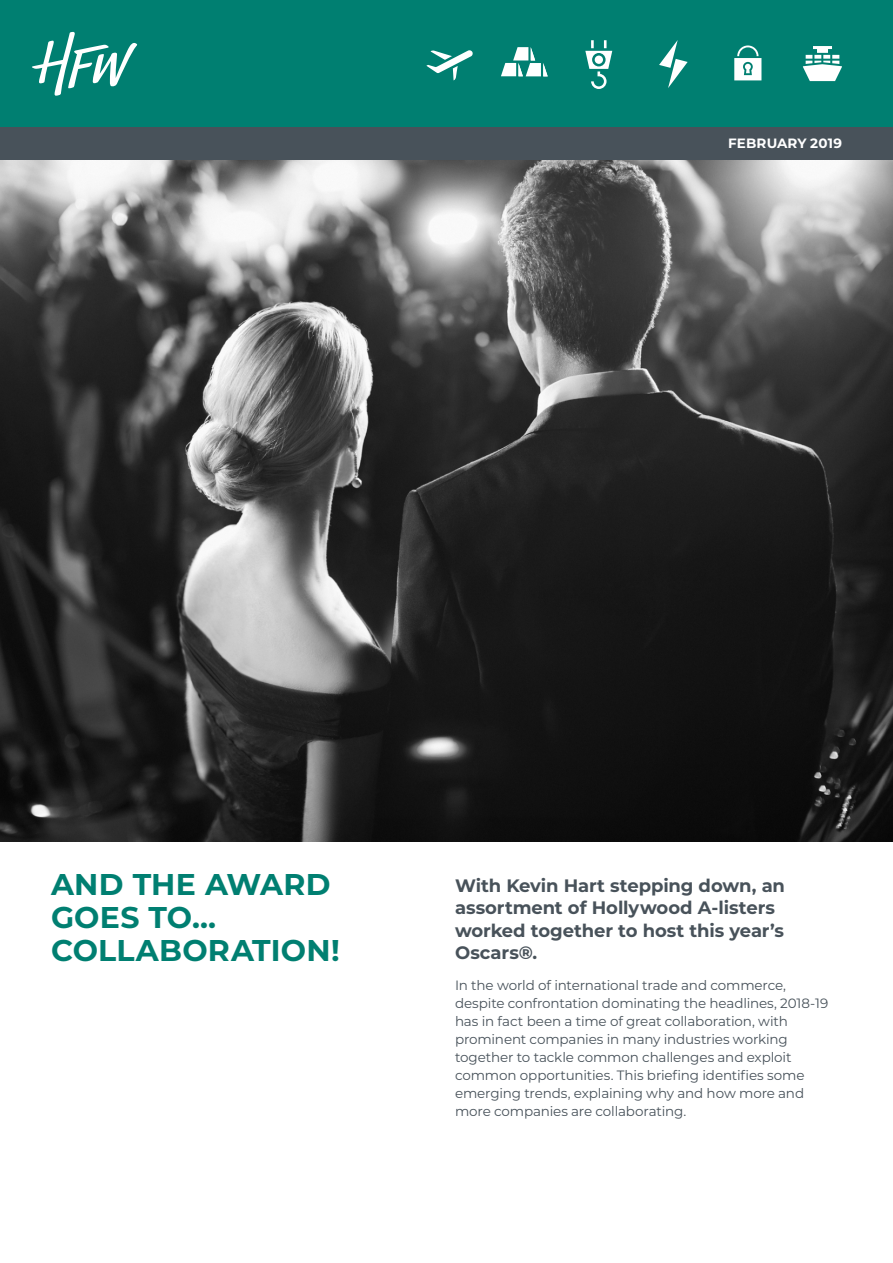
<style>
.page{position:relative;width:893px;height:1263px;background:#fff}
.page>*{position:absolute;margin:0;border:0;box-sizing:border-box;transform-origin:0 0}
.t1{font:700 30px/33px "Montserrat";letter-spacing:.01em;color:#007f71}
.t2{font:700 18px/22.5px "Montserrat";letter-spacing:-.005em;color:#48525a}
.t3{font:13.5px/18px "Montserrat";letter-spacing:-.01em;color:#48525a}
.t4{font:700 13.5px "Montserrat";letter-spacing:.015em;color:#fff}
</style>
<div class="page">
<div style="left:0;top:0;width:893px;height:128px;background:#007f71"></div>
<img style="left:0;top:160px;width:893px;height:682px">
<svg style="left:32px;top:32px;width:105px;height:64px"></svg>
<svg style="left:803px;top:46px;width:39px;height:35px"></svg>
<svg style="left:585px;top:40px;width:27px;height:49px"></svg>
<svg style="left:501px;top:47px;width:47px;height:29px"></svg>
<svg style="left:426px;top:50px;width:47px;height:30px"></svg>
<svg style="left:659px;top:40px;width:29px;height:48px"></svg>
<svg style="left:734px;top:45px;width:27px;height:35px"></svg>
<div style="left:0;top:128px;width:893px;height:32px;background:#48525a"></div>
<p class="t4" style="left:728px;top:134px;width:115px">FEBRUARY 2019</p>
<h1 class="t1" style="left:51px;top:867px;width:290px">AND THE AWARD<br>GOES TO…<br>COLLABORATION!</h1>
<h2 class="t2" style="left:455px;top:873px;width:332px">With Kevin Hart stepping down, an assortment of Hollywood A-listers worked together to host this year’s<br>Oscars®.</h2>
<p class="t3" style="left:455px;top:976px;width:375px">In the world of international trade and commerce, despite confrontation dominating the headlines, 2018-19 has in fact been a time of great collaboration, with prominent companies in many industries working together to tackle common challenges and exploit common opportunities. This briefing identifies some emerging trends, explaining why and how more and more companies are collaborating.</p>
</div>
